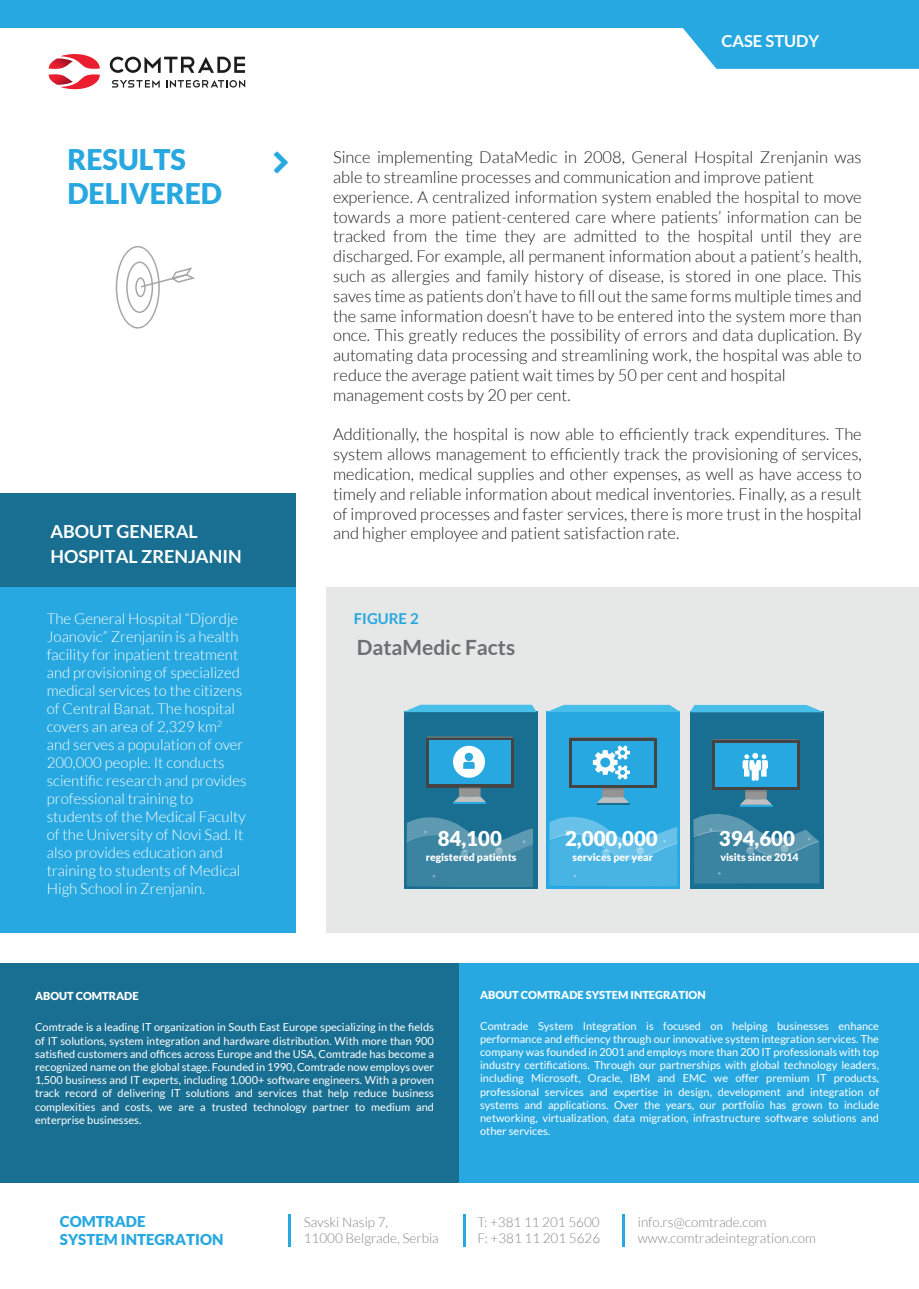
<style>
.page{position:relative;width:919px;height:1289px;background:#fff}
.page>*{position:absolute;margin:0;border:0;box-sizing:border-box;transform-origin:0 0}
.t1{font:900 28.5px/34.2px "Lato";color:#27a8e0}
.t2{font:700 21px "Lato";color:#6e6f72}
.t3{font:900 20.4px "Lato";color:#fff}
.t4{font:700 18px "Lato";color:#fff}
.t5{font:300 16.5px/19.8px "Lato";color:#221f1f}
.t6{font:700 16.5px "Lato";color:#fff}
.t7{font:300 15px/18px "Lato";color:#fff}
.t8{font:900 15px/18px "Lato";color:#27a8e0}
.t9{font:700 15px "Lato";color:#27a8e0}
.t10{font:300 13.5px/16.2px "Lato";color:#868686}
.t11{font:10.95px/13.2px "Lato";color:#fff;text-align:justify}
.t12{font:900 10.95px "Lato";color:#fff}
.t13{font:900 10.5px "Lato";color:#fff}
</style>
<div class="page">
<div style="left:0;top:586px;width:295px;height:347px;background:#27a8e0"></div>
<div style="left:0;top:493px;width:295px;height:93px;background:#196f91"></div>
<div style="left:327px;top:587px;width:591px;height:345px;background:#e6e7e7"></div>
<div style="left:683px;top:0;width:235px;height:69px;background:#27a8e0"></div>
<svg style="left:49px;top:54px;width:51px;height:36px"></svg>
<svg style="left:110px;top:57px;width:135px;height:16px"></svg>
<svg style="left:112px;top:80px;width:48px;height:8px"></svg>
<svg style="left:166px;top:80px;width:79px;height:8px"></svg>
<div style="left:0;top:0;width:699px;height:28px;background:#27a8e0"></div>
<div style="left:403px;top:711px;width:134px;height:178px;background:#196f91"></div>
<div style="left:546px;top:711px;width:134px;height:178px;background:#27a8e0"></div>
<div style="left:690px;top:711px;width:133px;height:178px;background:#196f91"></div>
<div style="left:458px;top:963px;width:460px;height:220px;background:#27a8e0"></div>
<div style="left:0;top:963px;width:458px;height:220px;background:#196f91"></div>
<svg style="left:547px;top:705px;width:133px;height:7px"></svg>
<svg style="left:403px;top:704px;width:133px;height:8px"></svg>
<svg style="left:690px;top:705px;width:134px;height:7px"></svg>
<svg style="left:407px;top:817px;width:126px;height:70px"></svg>
<svg style="left:549px;top:816px;width:128px;height:70px"></svg>
<svg style="left:693px;top:814px;width:126px;height:69px"></svg>
<svg style="left:427px;top:736px;width:85px;height:1px"></svg>
<svg style="left:426px;top:737px;width:87px;height:50px"></svg>
<div style="left:429px;top:740px;width:81px;height:43px;background:#27a8e0"></div>
<svg style="left:453px;top:786px;width:33px;height:16px"></svg>
<hr style="left:453px;top:802px;width:33px;height:1px;background:#27a8e0">
<svg style="left:570px;top:737px;width:86px;height:1px"></svg>
<svg style="left:569px;top:738px;width:87px;height:50px"></svg>
<div style="left:572px;top:741px;width:81px;height:43px;background:#27a8e0"></div>
<svg style="left:597px;top:787px;width:32px;height:15px"></svg>
<hr style="left:597px;top:802px;width:32px;height:2px;background:#196f91">
<svg style="left:713px;top:739px;width:86px;height:1px"></svg>
<svg style="left:712px;top:740px;width:87px;height:50px"></svg>
<div style="left:715px;top:743px;width:81px;height:43px;background:#27a8e0"></div>
<svg style="left:739px;top:788px;width:33px;height:16px"></svg>
<hr style="left:739px;top:804px;width:33px;height:2px;background:#27a8e0">
<div style="left:453px;top:745px;width:32px;height:32px;background:#fff;border-radius:50%"></div>
<svg style="left:463px;top:761px;width:11px;height:7px"></svg>
<svg style="left:464px;top:752px;width:9px;height:9px"></svg>
<svg style="left:592px;top:745px;width:38px;height:34px"></svg>
<svg style="left:742px;top:753px;width:26px;height:27px"></svg>
<svg style="left:116px;top:246px;width:79px;height:82px"></svg>
<hr style="left:288px;top:1214px;width:3px;height:32px;background:#27a8e0">
<hr style="left:463px;top:1214px;width:3px;height:32px;background:#27a8e0">
<hr style="left:622px;top:1214px;width:3px;height:32px;background:#27a8e0">
<p class="t6" style="left:721px;top:32px;width:100px">CASE STUDY</p>
<h1 class="t1" style="left:67px;top:142px;width:156px">RESULTS<br>DELIVERED</h1>
<p class="t5" style="left:333px;top:147px;width:530px">Since implementing DataMedic in 2008, General Hospital Zrenjanin was able to streamline processes and communication and improve patient experience. A centralized information system enabled the hospital to move towards a more patient-centered care where patients’ information can be tracked from the time they are admitted to the hospital until they are discharged. For example, all permanent information about a patient’s health, such as allergies and family history of disease, is stored in one place. This saves time as patients don’t have to fill out the same forms multiple times and the same information doesn’t have to be entered into the system more than once. This greatly reduces the possibility of errors and data duplication. By automating data processing and streamlining work, the hospital was able to reduce the average patient wait times by 50 per cent and hospital management costs by 20 per cent.</p>
<p class="t5" style="left:333px;top:424px;width:530px;text-align:justify">Additionally, the hospital is now able to efficiently track expenditures. The system allows management to efficiently track the provisioning of services, medication, medical supplies and other expenses, as well as have access to timely and reliable information about medical inventories. Finally, as a result of improved processes and faster services, there is more trust in the hospital</p>
<p class="t4" style="left:50px;top:521px;width:149px">ABOUT GENERAL</p>
<p class="t5" style="left:333px;top:523px;width:347px">and higher employee and patient satisfaction rate.</p>
<p class="t4" style="left:50px;top:546px;width:193px">HOSPITAL ZRENJANIN</p>
<p class="t7" style="left:47px;top:609px;width:201px">The General Hospital “Djordje<br>Joanovic” Zrenjanin is a health facility for inpatient treatment and provisioning of specialized medical services to the citizens of Central Banat. The hospital covers an area of 2,329 km<sup>2 </sup>and serves a population of over<br>200,000 people. It conducts scientific research and provides professional training to students of the Medical Faculty of the University of Novi Sad. It also provides education and training to students of Medical<br>High School in Zrenjanin.</p>
<p class="t12" style="left:35px;top:989px;width:105px">ABOUT COMTRADE</p>
<p class="t9" style="left:354px;top:610px;width:66px">FIGURE 2</p>
<p class="t2" style="left:357px;top:635px;width:160px">DataMedic Facts</p>
<p class="t3" style="left:437px;top:826px;width:66px">84,100</p>
<p class="t13" style="left:425px;top:851px;width:92px">registered patients</p>
<p class="t3" style="left:565px;top:826px;width:94px">2,000,000</p>
<p class="t13" style="left:572px;top:851px;width:82px">services per year</p>
<p class="t3" style="left:719px;top:826px;width:77px">394,600</p>
<p class="t13" style="left:720px;top:851px;width:80px">visits since 2014</p>
<p class="t12" style="left:480px;top:988px;width:227px">ABOUT COMTRADE SYSTEM INTEGRATION</p>
<p class="t11" style="left:35px;top:1020px;width:400px">Comtrade is a leading IT organization in South East Europe specializing in the fields of IT solutions, system integration and hardware distribution. With more than 900 satisfied customers and offices across Europe and the USA, Comtrade has become a recognized name on the global stage. Founded in 1990, Comtrade now employs over 1,500 business and IT experts, including 1,000+ software engineers. With a proven track record of delivering IT solutions and services that help reduce business complexities and costs, we are a trusted technology partner to medium and enterprise businesses.</p>
<p class="t11" style="left:480px;top:1018px;width:400px">Comtrade System Integration is focused on helping businesses enhance performance and efficiency through our innovative system integration services. The company was founded in 2001 and employs more than 200 IT professionals with top industry certifications. Through our partnerships with global technology leaders, including Microsoft, Oracle, IBM and EMC we offer premium IT products, professional services and expertise in design, development and integration of systems and applications. Over the years, our portfolio has grown to include networking, virtualization, data migration, infrastructure software solutions and other services.</p>
<p class="t8" style="left:60px;top:1211px;width:165px">COMTRADE<br>SYSTEM INTEGRATION</p>
<p class="t10" style="left:304px;top:1213px;width:136px">Savski Nasip 7,<br>11000 Belgrade, Serbia</p>
<p class="t10" style="left:477px;top:1213px;width:124px">T: +381 11 201 5600<br>F: +381 11 201 5626</p>
<p class="t10" style="left:637px;top:1213px;width:180px">info.rs@comtrade.com www.comtradeintegration.com</p>
</div>
